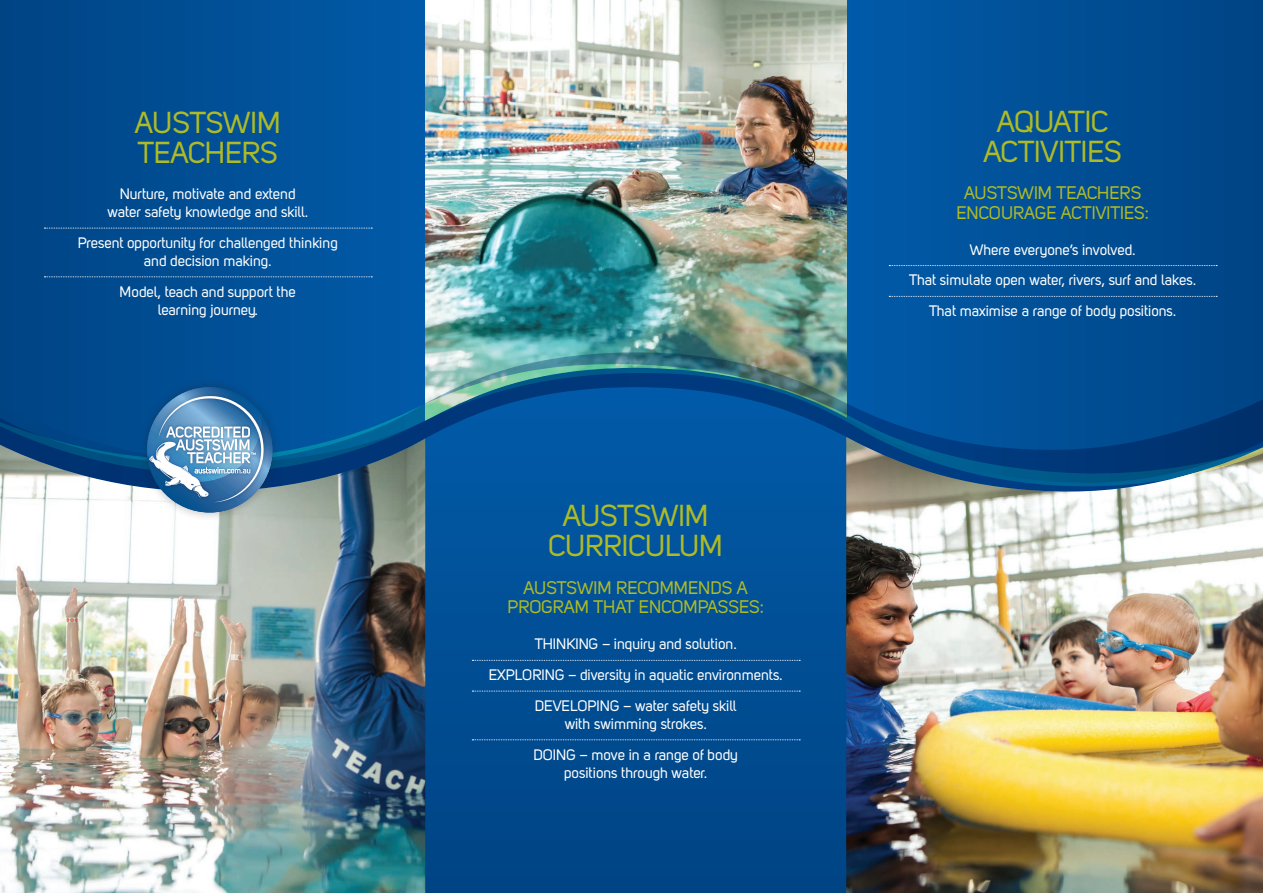
<style>
.page{position:relative;width:1263px;height:893px;background:#fff}
.page>*{position:absolute;margin:0;border:0;box-sizing:border-box;transform-origin:0 0}
.t1{font:30px/30px "Uni Sans Regular";letter-spacing:-.015em;color:#afbb25;text-align:center}
.t2{font:18px/19.5px "Uni Sans Regular";letter-spacing:-.01em;color:#afbb25;text-align:center}
.t3{font:15px/18px "Uni Sans Regular";letter-spacing:-.01em;color:#fff;text-align:center}
</style>
<div class="page">
<div style="left:0;top:0;width:425px;height:507px;background:linear-gradient(to right,#004484,#025ba9)"></div>
<svg style="left:44px;top:228px;width:328px;height:1px"></svg>
<svg style="left:44px;top:277px;width:328px;height:1px"></svg>
<div style="left:846px;top:0;width:417px;height:507px;background:linear-gradient(to right,#015ba9,#004484)"></div>
<svg style="left:889px;top:265px;width:328px;height:1px"></svg>
<svg style="left:889px;top:296px;width:328px;height:1px"></svg>
<img style="left:425px;top:0;width:421px;height:351px">
<svg style="left:0;top:351px;width:1263px;height:13px;background:#246897"></svg>
<svg style="left:425px;top:486px;width:421px;height:407px;background:#004d92"></svg>
<img style="left:0;top:486px;width:425px;height:407px">
<img style="left:846px;top:486px;width:417px;height:407px">
<svg style="left:472px;top:660px;width:328px;height:1px"></svg>
<svg style="left:472px;top:691px;width:328px;height:1px"></svg>
<svg style="left:472px;top:740px;width:328px;height:1px"></svg>
<svg style="left:0;top:364px;width:1263px;height:122px;background:#135994"></svg>
<div style="left:138px;top:378px;width:144px;height:143px;background:#231f20;opacity:.3"></div>
<img style="left:153px;top:390px;width:117px;height:118px">
<img style="left:143px;top:436px;width:72px;height:68px">
<svg style="left:147px;top:387px;width:117px;height:115px;background:#6796be"></svg>
<p class="t1" style="left:135px;top:107px;width:148px;text-align:left">AUSTSWIM<br>TEACHERS</p>
<p class="t3" style="left:107px;top:185px;width:202px">Nurture, motivate and extend water safety knowledge and skill.</p>
<p class="t3" style="left:78px;top:234px;width:262px">Present opportunity for challenged thinking and decision making.</p>
<p class="t3" style="left:120px;top:282px;width:178px">Model, teach and support the learning journey.</p>
<p class="t1" style="left:548px;top:501px;width:176px">AUSTSWIM<br>CURRICULUM</p>
<p class="t2" style="left:508px;top:578px;width:258px">AUSTSWIM RECOMMENDS A<br>PROGRAM THAT ENCOMPASSES:</p>
<p class="t3" style="left:535px;top:635px;width:204px">THINKING – inquiry and solution.</p>
<p class="t3" style="left:489px;top:666px;width:295px">EXPLORING – diversity in aquatic environments.</p>
<p class="t3" style="left:535px;top:697px;width:203px">DEVELOPING – water safety skill with swimming strokes.</p>
<p class="t3" style="left:533px;top:745px;width:206px">DOING – move in a range of body positions through water.</p>
<p class="t1" style="left:983px;top:106px;width:140px">AQUATIC<br>ACTIVITIES</p>
<p class="t2" style="left:956px;top:183px;width:194px">AUSTSWIM TEACHERS<br>ENCOURAGE ACTIVITIES:</p>
<p class="t3" style="left:970px;top:240px;width:167px">Where everyone’s involved.</p>
<p class="t3" style="left:909px;top:271px;width:288px">That simulate open water, rivers, surf and lakes.</p>
<p class="t3" style="left:929px;top:302px;width:249px">That maximise a range of body positions.</p>
</div>
